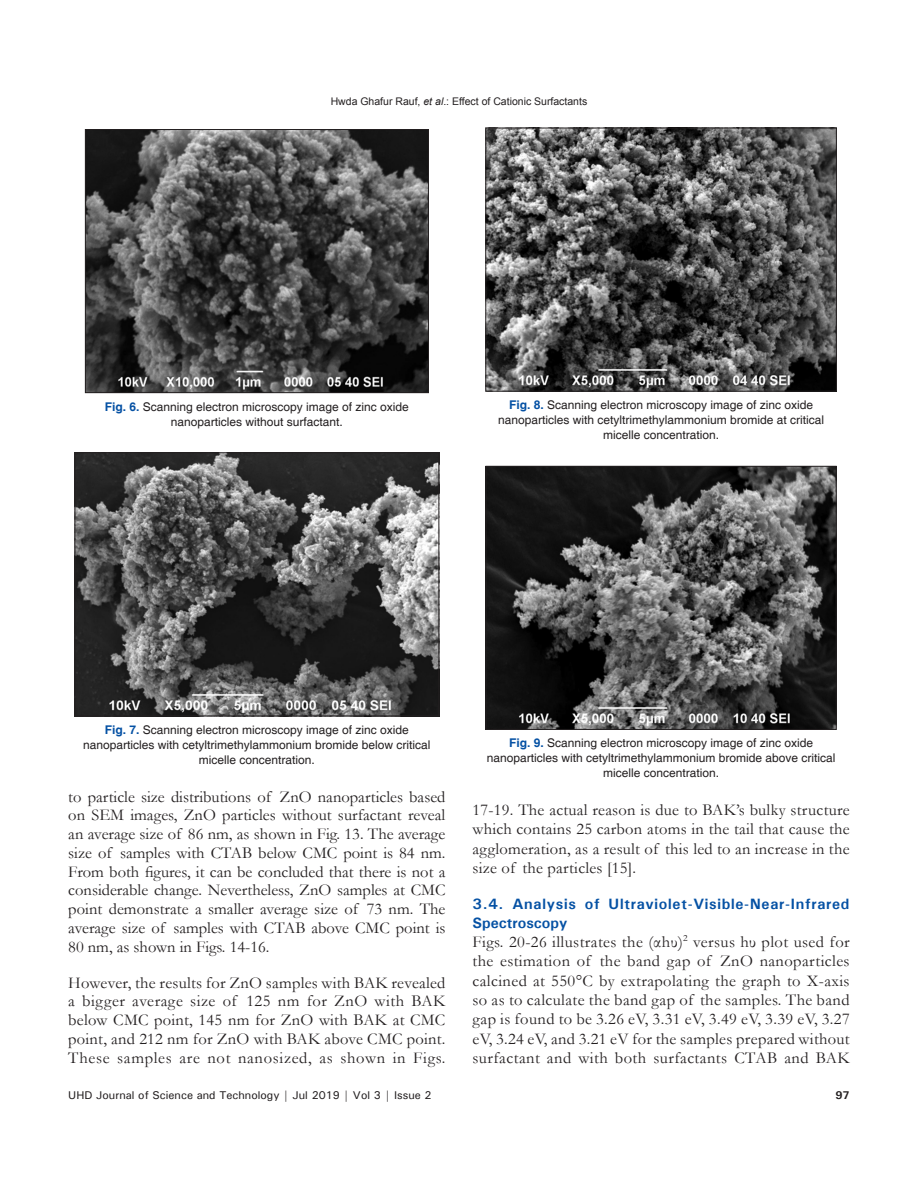
<style>
.page{position:relative;width:918px;height:1188px;background:#fff}
.page>*{position:absolute;margin:0;border:0;box-sizing:border-box;transform-origin:0 0}
.TX{font:16.5px/18.8px "Garamond";letter-spacing:.015em;color:#231f20;text-align:justify}
.t1{font:700 15px/18.6px "Univers";letter-spacing:.05em;color:#0551a4}
.FGC{font:12px/15px "Helvetica";color:#231f20;text-align:center}
.t2{font:500 11.25px "Univers";color:#231f20}
.t3{font:700 11.25px "Univers";color:#231f20}
.t4{font:10.5px "Arial";color:#231f20}
.s1{font-style:italic}
.s2{font-weight:700;color:#0551a4}
</style>
<div class="page">
<img style="left:87px;top:131px;width:340px;height:260px">
<div style="left:85px;top:129px;width:344px;height:264px;border:1px solid #231f20"></div>
<img style="left:77px;top:455px;width:360px;height:259px">
<div style="left:75px;top:453px;width:364px;height:263px;border:1px solid #231f20"></div>
<img style="left:488px;top:130px;width:347px;height:259px">
<div style="left:486px;top:128px;width:351px;height:263px;border:1px solid #231f20"></div>
<img style="left:488px;top:468px;width:346px;height:260px">
<div style="left:486px;top:466px;width:350px;height:264px;border:1px solid #231f20"></div>
<p class="t4" style="left:331px;top:94px;width:258px">Hwda Ghafur Rauf, <span class="s1">et al</span>.: Effect of Cationic Surfactants</p>
<p class="FGC" style="left:105px;top:399px;width:306px"><span class="s2">Fig. 6.</span> Scanning electron microscopy image of zinc oxide nanoparticles without surfactant.</p>
<p class="FGC" style="left:498px;top:398px;width:328px"><span class="s2">Fig. 8.</span> Scanning electron microscopy image of zinc oxide nanoparticles with cetyltrimethylammonium bromide at critical micelle concentration.</p>
<p class="FGC" style="left:83px;top:723px;width:349px"><span class="s2">Fig. 7.</span> Scanning electron microscopy image of zinc oxide nanoparticles with cetyltrimethylammonium bromide below critical micelle concentration.</p>
<p class="TX" style="left:68px;top:787px;width:379px">to particle size distributions of ZnO nanoparticles based on SEM images, ZnO particles without surfactant reveal an average size of 86 nm, as shown in Fig. 13. The average size of samples with CTAB below CMC point is 84 nm.<br>From both figures, it can be concluded that there is not a considerable change. Nevertheless, ZnO samples at CMC point demonstrate a smaller average size of 73 nm. The average size of samples with CTAB above CMC point is 80 nm, as shown in Figs. 14-16.</p>
<p class="TX" style="left:68px;top:973px;width:379px">However, the results for ZnO samples with BAK revealed a bigger average size of 125 nm for ZnO with BAK below CMC point, 145 nm for ZnO with BAK at CMC point, and 212 nm for ZnO with BAK above CMC point.<br>These samples are not nanosized, as shown in Figs.</p>
<p class="FGC" style="left:487px;top:736px;width:350px"><span class="s2">Fig. 9.</span> Scanning electron microscopy image of zinc oxide nanoparticles with cetyltrimethylammonium bromide above critical micelle concentration.</p>
<p class="TX" style="left:472px;top:800px;width:379px;line-height:19.4px">17-19. The actual reason is due to BAK’s bulky structure which contains 25 carbon atoms in the tail that cause the agglomeration, as a result of this led to an increase in the size of the particles [15].</p>
<h2 class="t1" style="left:472px;top:894px;width:379px">3.4. Analysis of Ultraviolet-Visible-Near-Infrared<br>Spectroscopy</h2>
<p class="TX" style="left:472px;top:932px;width:379px;line-height:19.4px">Figs. 20-26 illustrates the (αhυ)<sup>2</sup> versus hυ plot used for the estimation of the band gap of ZnO nanoparticles calcined at 550°C by extrapolating the graph to X-axis so as to calculate the band gap of the samples. The band gap is found to be 3.26 eV, 3.31 eV, 3.49 eV, 3.39 eV, 3.27 eV, 3.24 eV, and 3.21 eV for the samples prepared without surfactant and with both surfactants CTAB and BAK</p>
<p class="t2" style="left:68px;top:1088px;width:365px">UHD Journal of Science and Technology | Jul 2019 | Vol 3 | Issue 2</p>
<p class="t3" style="left:836px;top:1088px;width:16px">97</p>
</div>
